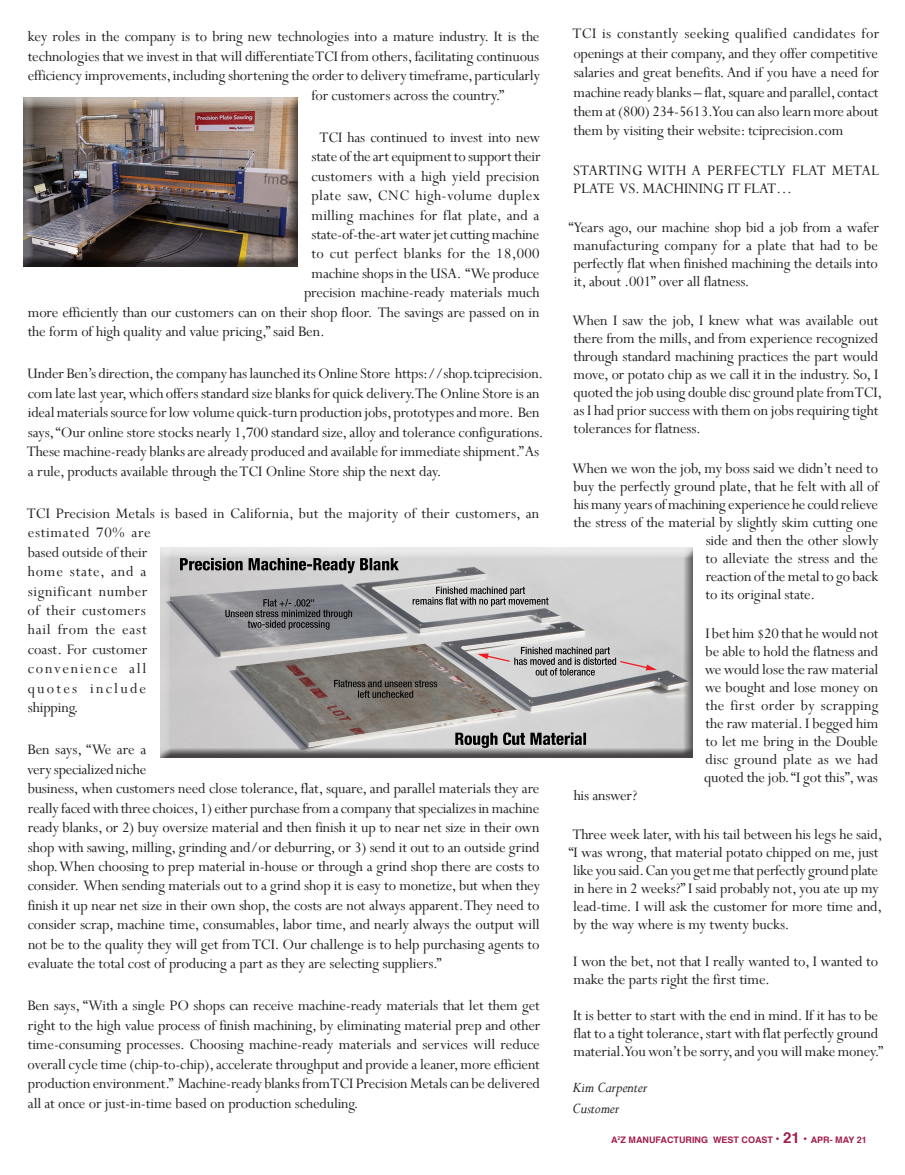
<style>
.page{position:relative;width:905px;height:1175px;background:#fff}
.page>*{position:absolute;margin:0;border:0;box-sizing:border-box;transform-origin:0 0}
.Editorial_text{font:16.2px/19.5px "Perpetua";letter-spacing:-.01em;color:#231f20}
.Editorial_text-2{font:16.2px "Perpetua";letter-spacing:.01em;color:#231f20}
.Editorial_text-3{font:16.2px "Perpetua";letter-spacing:.015em;color:#231f20}
.Editorial_text-4{font:16.2px "Perpetua";letter-spacing:.02em;color:#231f20}
.Editorial_text-5{font:italic 16.2px "Perpetua";letter-spacing:-.01em;color:#231f20}
.t1{font:700 9px "Helvetica";color:#a21e4b}
.s1{font-size:12px}
.s2{font-size:15px}
</style>
<div class="page">
<div style="left:161px;top:547px;width:532px;height:213px;background:#231f20;opacity:.75"></div>
<div style="left:24px;top:98px;width:274px;height:169px;background:#231f20;opacity:.75"></div>
<p class="Editorial_text" style="left:28px;top:26px;width:513px">key roles in the company is to bring new technologies into a mature industry. It is the</p>
<p class="Editorial_text" style="left:28px;top:46px;width:513px">technologies that we invest in that will differentiate TCI from others, facilitating continuous</p>
<p class="Editorial_text" style="left:28px;top:65px;width:514px">efficiency improvements, including shortening the order to delivery timeframe, particularly</p>
<p class="Editorial_text" style="left:311px;top:85px;width:194px">for customers across the country.”</p>
<p class="Editorial_text" style="left:319px;top:127px;width:222px">TCI has continued to invest into new</p>
<p class="Editorial_text" style="left:311px;top:146px;width:230px">state of the art equipment to support their</p>
<p class="Editorial_text" style="left:311px;top:166px;width:230px">customers with a high yield precision</p>
<p class="Editorial_text-4" style="left:311px;top:185px;width:230px">plate saw, CNC high-volume duplex</p>
<p class="Editorial_text-2" style="left:311px;top:205px;width:229px">milling machines for flat plate, and a</p>
<p class="Editorial_text" style="left:311px;top:224px;width:229px">state-of-the-art water jet cutting machine</p>
<p class="Editorial_text-3" style="left:311px;top:243px;width:230px">to cut perfect blanks for the 18,000</p>
<p class="Editorial_text" style="left:311px;top:263px;width:229px">machine shops in the USA. “We produce</p>
<p class="Editorial_text" style="left:304px;top:282px;width:237px">precision machine-ready materials much</p>
<p class="Editorial_text" style="left:28px;top:302px;width:513px">more efficiently than our customers can on their shop floor. The savings are passed on in</p>
<p class="Editorial_text" style="left:28px;top:321px;width:298px">the form of high quality and value pricing,” said Ben.</p>
<p class="Editorial_text" style="left:27px;top:363px;width:518px">Under Ben’s direction, the company has launched its Online Store https://shop.tciprecision. com late last year, which offers standard size blanks for quick delivery. The Online Store is an ideal materials source for low volume quick-turn production jobs, prototypes and more. Ben says, “Our online store stocks nearly 1,700 standard size, alloy and tolerance configurations.<br>These machine-ready blanks are already produced and available for immediate shipment.” As a rule, products available through the TCI Online Store ship the next day.</p>
<p class="Editorial_text" style="left:27px;top:503px;width:514px">TCI Precision Metals is based in California, but the majority of their customers, an estimated 70% are<br>based outside of their<br>home state, and a<br>significant number<br>of their customers<br>hail from the east<br>coast. For customer<br>convenience all<br>quotes include<br>shipping.</p>
<p class="Editorial_text" style="left:27px;top:739px;width:514px">Ben says, “We are a<br>very specialized niche<br>business, when customers need close tolerance, flat, square, and parallel materials they are really faced with three choices, 1) either purchase from a company that specializes in machine ready blanks, or 2) buy oversize material and then finish it up to near net size in their own shop with sawing, milling, grinding and/or deburring, or 3) send it out to an outside grind shop. When choosing to prep material in-house or through a grind shop there are costs to consider. When sending materials out to a grind shop it is easy to monetize, but when they finish it up near net size in their own shop, the costs are not always apparent. They need to consider scrap, machine time, consumables, labor time, and nearly always the output will not be to the quality they will get from TCI. Our challenge is to help purchasing agents to evaluate the total cost of producing a part as they are selecting suppliers.”</p>
<p class="Editorial_text" style="left:27px;top:995px;width:514px;text-align:justify">Ben says, “With a single PO shops can receive machine-ready materials that let them get right to the high value process of finish machining, by eliminating material prep and other time-consuming processes. Choosing machine-ready materials and services will reduce overall cycle time (chip-to-chip), accelerate throughput and provide a leaner, more efficient production environment.” Machine-ready blanks from TCI Precision Metals can be delivered all at once or just-in-time based on production scheduling.</p>
<p class="Editorial_text" style="left:572px;top:23px;width:308px;text-align:justify">TCI is constantly seeking qualified candidates for openings at their company, and they offer competitive salaries and great benefits. And if you have a need for machine ready blanks – flat, square and parallel, contact them at (800) 234-5613. You can also learn more about them by visiting their website: tciprecision.com</p>
<p class="Editorial_text" style="left:573px;top:161px;width:308px;line-height:18px">STARTING WITH A PERFECTLY FLAT METAL<br>PLATE VS. MACHINING IT FLAT…</p>
<p class="Editorial_text" style="left:568px;top:218px;width:312px;line-height:18px;text-align:justify">“Years ago, our machine shop bid a job from a wafer manufacturing company for a plate that had to be perfectly flat when finished machining the details into it, about .001” over all flatness.</p>
<p class="Editorial_text" style="left:572px;top:311px;width:312px;line-height:18px">When I saw the job, I knew what was available out there from the mills, and from experience recognized through standard machining practices the part would move, or potato chip as we call it in the industry. So, I quoted the job using double disc ground plate from TCI, as I had prior success with them on jobs requiring tight tolerances for flatness.</p>
<p class="Editorial_text" style="left:572px;top:458px;width:307px">When we won the job, my boss said we didn’t need to</p>
<p class="Editorial_text" style="left:573px;top:476px;width:306px">buy the perfectly ground plate, that he felt with all of</p>
<p class="Editorial_text" style="left:573px;top:494px;width:306px">his many years of machining experience he could relieve</p>
<p class="Editorial_text" style="left:573px;top:512px;width:306px">the stress of the material by slightly skim cutting one</p>
<p class="Editorial_text" style="left:705px;top:530px;width:174px">side and then the other slowly</p>
<p class="Editorial_text" style="left:705px;top:548px;width:174px">to alleviate the stress and the</p>
<p class="Editorial_text" style="left:705px;top:566px;width:174px">reaction of the metal to go back</p>
<p class="Editorial_text" style="left:705px;top:584px;width:111px">to its original state.</p>
<p class="Editorial_text" style="left:704px;top:624px;width:176px;line-height:18px;text-align:justify">I bet him $20 that he would not be able to hold the flatness and we would lose the raw material we bought and lose money on the first order by scrapping the raw material. I begged him to let me bring in the Double disc ground plate as we had quoted the job. “I got this”, was</p>
<p class="Editorial_text" style="left:573px;top:785px;width:65px">his answer?</p>
<p class="Editorial_text" style="left:572px;top:824px;width:311px">Three week later, with his tail between his legs he said,</p>
<p class="Editorial_text" style="left:568px;top:842px;width:311px">“I was wrong, that material potato chipped on me, just</p>
<p class="Editorial_text" style="left:573px;top:860px;width:306px">like you said. Can you get me that perfectly ground plate</p>
<p class="Editorial_text" style="left:573px;top:878px;width:306px">in here in 2 weeks?” I said probably not, you ate up my</p>
<p class="Editorial_text" style="left:573px;top:896px;width:310px">lead-time. I will ask the customer for more time and,</p>
<p class="Editorial_text" style="left:573px;top:914px;width:217px">by the way where is my twenty bucks.</p>
<p class="Editorial_text" style="left:573px;top:951px;width:306px;line-height:18px">I won the bet, not that I really wanted to, I wanted to make the parts right the first time.</p>
<p class="Editorial_text" style="left:573px;top:1005px;width:311px;line-height:18px">It is better to start with the end in mind. If it has to be flat to a tight tolerance, start with flat perfectly ground material. You won’t be sorry, and you will make money.”</p>
<p class="Editorial_text-5" style="left:573px;top:1077px;width:76px">Kim Carpenter</p>
<p class="Editorial_text-5" style="left:572px;top:1098px;width:48px">Customer</p>
<p class="t1" style="left:611px;top:1132px;width:257px">A<sup>2</sup>Z MANUFACTURING WEST COAST <span class="s1">•</span> <span class="s2">21</span> <span class="s1">•</span> APR- MAY 21</p>
</div>
